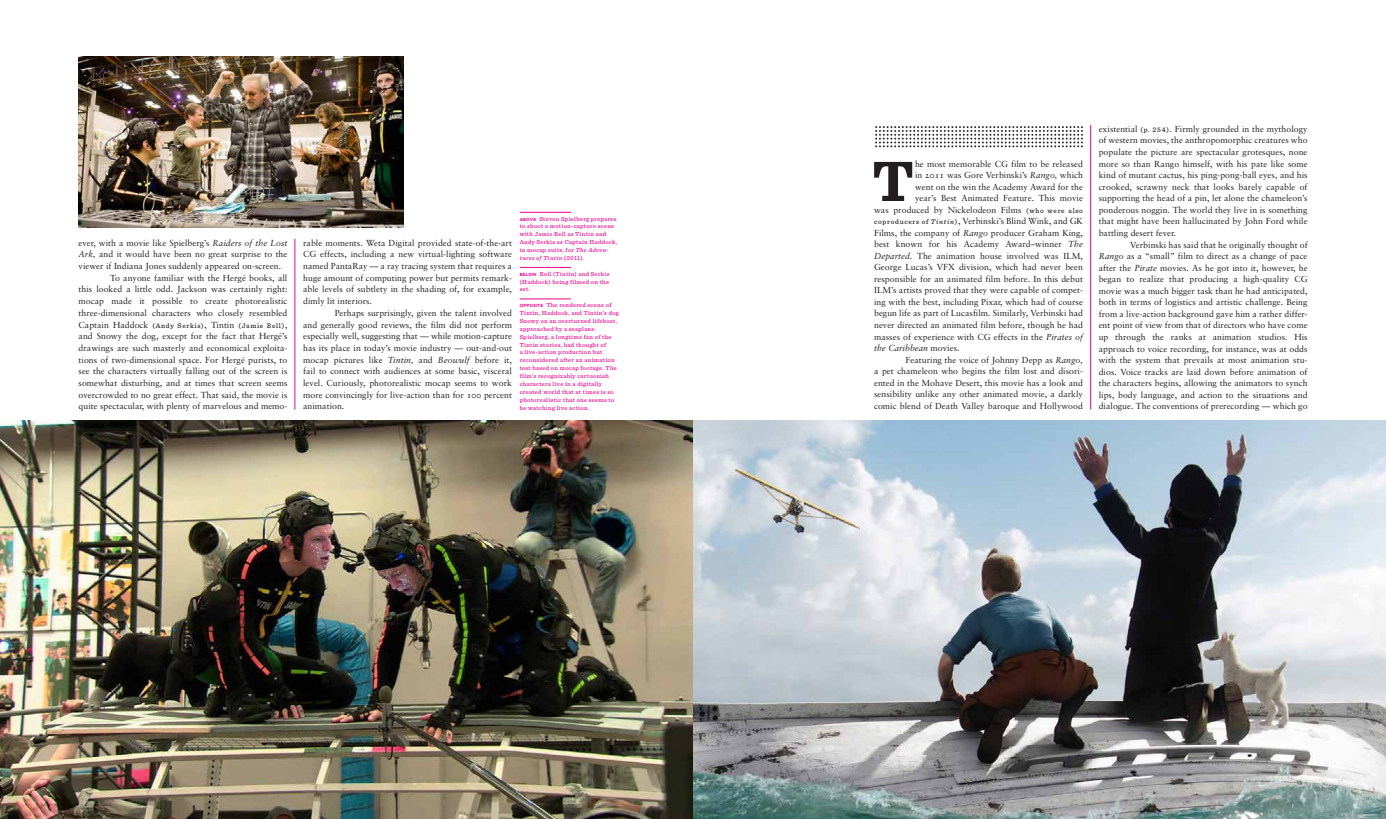
<style>
.page{position:relative;width:1386px;height:819px;background:#fff}
.page>*{position:absolute;margin:0;border:0;box-sizing:border-box;transform-origin:0 0}
.t1{font:700 59.41px "Sentinel";color:#231f20}
.t2{font:8.75px/11.5px "Sabon";letter-spacing:.005em;color:#231f20;text-align:justify}
.t3{font:italic 8.75px "Sabon";letter-spacing:.005em;color:#231f20}
.t4{font:500 7px "Sentinel";letter-spacing:.1em;color:#231f20}
.New_Caption_7_9_50_w{font:500 6.12px/7.9px "Sentinel";letter-spacing:.05em;color:#ed028c}
.s1{font-style:italic}
.s2{font-family:"Sabon";font-weight:400;font-size:8.75px}
.s3{font-family:"Avenir";font-weight:900;font-size:4.38px}
.s4{font-family:"Sabon Roman SC"}
.s5{font-family:"Sentinel";font-weight:500;font-size:7px}
.s6{font-family:"Sentinel";font-weight:500;font-style:italic;font-size:7px}
.s7{font-style:normal}
</style>
<div class="page">
<img style="left:79px;top:57px;width:325px;height:171px">
<img style="left:875px;top:126px;width:208px;height:22px">
<hr style="left:295px;top:239px;width:1px;height:171px;background:#ed028c">
<hr style="left:1090px;top:125px;width:1px;height:285px;background:#ed028c">
<hr style="left:520px;top:212px;width:51px;height:1px;background:#ed028c">
<hr style="left:520px;top:267px;width:51px;height:1px;background:#ed028c">
<hr style="left:520px;top:299px;width:51px;height:1px;background:#ed028c">
<img style="left:0;top:421px;width:1386px;height:398px">
<p class="t2" style="left:79px;top:237px;width:210px">ever, with a movie like Spielberg’s <span class="s1">Raiders of the Lost Ark,</span> and it would have been no great surprise to the viewer if Indiana Jones suddenly appeared on-screen.</p>
<p class="t2" style="left:79px;top:272px;width:210px;text-indent:32px">To anyone familiar with the Hergé books, all this looked a little odd. Jackson was certainly right: mocap made it possible to create photorealistic three-dimensional characters who closely resembled</p>
<p class="t4" style="left:79px;top:320px;width:210px"><span class="s2">Captain Haddock</span> (Andy Serkis)<span class="s2">, Tintin</span> (Jamie Bell)<span class="s2">,</span></p>
<p class="t2" style="left:79px;top:330px;width:210px">and Snowy the dog, except for the fact that Hergé’s drawings are such masterly and economical exploita&shy;tions of two-dimensional space. For Hergé purists, to see the characters virtually falling out of the screen is somewhat disturbing, and at times that screen seems overcrowded to no great effect. That said, the movie is quite spectacular, with plenty of marvelous and memo-</p>
<p class="New_Caption_7_9_50_w" style="left:520px;top:214px;width:99px"><span class="s3">ABOVE</span> Steven Spielberg prepares to shoot a motion-capture scene with Jamie Bell as Tintin and<br>Andy Serkis as Captain Haddock, in mocap suits, for <span class="s1">The Adven&shy;tures of Tintin</span> (2011).</p>
<p class="New_Caption_7_9_50_w" style="left:520px;top:269px;width:91px;text-align:justify"><span class="s3">BELOW</span> Bell (Tintin) and Serkis (Haddock) being filmed on the set.</p>
<p class="New_Caption_7_9_50_w" style="left:520px;top:301px;width:101px"><span class="s3">OPPOSITE</span> The rendered scene of<br>Tintin, Haddock, and Tintin’s dog<br>Snowy on an overturned lifeboat, approached by a seaplane.<br>Spielberg, a longtime fan of the<br>Tintin stories, had thought of<br>a live-action production but reconsidered after an animation test based on mocap footage. The film’s recognizably cartoonish characters live in a digitally created world that at times is so photorealistic that one seems to be watching live action.</p>
<p class="t2" style="left:303px;top:237px;width:210px">rable moments. Weta Digital provided state-of-the-art CG effects, including a new virtual-lighting software named PantaRay — a ray tracing system that requires a huge amount of computing power but permits remark&shy;able levels of subtlety in the shading of, for example, dimly lit interiors.</p>
<p class="t2" style="left:303px;top:307px;width:210px;text-indent:32px">Perhaps surprisingly, given the talent involved and generally good reviews, the film did not perform especially well, suggesting that — while motion-capture has its place in today’s movie industry — out-and-out mocap pictures like <span class="s1">Tintin,</span> and <span class="s1">Beowulf</span> before it, fail to connect with audiences at some basic, visceral level. Curiously, photorealistic mocap seems to work more convincingly for live-action than for <span class="s4">100</span> percent animation.</p>
<p class="t1" style="left:872px;top:134px;width:43px">T</p>
<p class="t2" style="left:915px;top:158px;width:169px">he most memorable CG film to be released</p>
<p class="t2" style="left:915px;top:169px;width:169px">in <span class="s4">2011</span> was Gore Verbinski’s <span class="s1">Rango,</span> which</p>
<p class="t2" style="left:915px;top:181px;width:169px">went on the win the Academy Award for the</p>
<p class="t2" style="left:915px;top:192px;width:169px">year’s Best Animated Feature. This movie</p>
<p class="t2" style="left:874px;top:204px;width:210px">was produced by Nickelodeon Films <span class="s5">(who were also</span></p>
<p class="t2" style="left:874px;top:215px;width:210px"><span class="s5">coproducers of</span> <span class="s6">Tintin</span><span class="s5">)</span>, Verbinski’s Blind Wink, and GK</p>
<p class="t2" style="left:874px;top:227px;width:210px">Films, the company of <span class="s1">Rango</span> producer Graham King,</p>
<p class="t2" style="left:874px;top:238px;width:210px">best known for his Academy Award–winner <span class="s1">The</span></p>
<p class="t2" style="left:874px;top:250px;width:210px"><span class="s1">Departed</span>. The animation house involved was ILM,</p>
<p class="t2" style="left:874px;top:261px;width:210px">George Lucas’s VFX division, which had never been</p>
<p class="t2" style="left:874px;top:273px;width:210px">responsible for an animated film before. In this debut</p>
<p class="t2" style="left:874px;top:284px;width:210px">ILM’s artists proved that they were capable of compet-</p>
<p class="t2" style="left:874px;top:296px;width:210px">ing with the best, including Pixar, which had of course</p>
<p class="t2" style="left:874px;top:308px;width:210px">begun life as part of Lucasfilm. Similarly, Verbinski had</p>
<p class="t2" style="left:874px;top:319px;width:210px">never directed an animated film before, though he had</p>
<p class="t2" style="left:874px;top:331px;width:210px">masses of experience with CG effects in the <span class="s1">Pirates of</span></p>
<p class="t3" style="left:874px;top:343px;width:87px">the Caribbean <span class="s7">movies.</span></p>
<p class="t2" style="left:874px;top:354px;width:210px;text-indent:31px">Featuring the voice of Johnny Depp as <span class="s1">Rango, </span>a pet chameleon who begins the film lost and disori&shy;ented in the Mohave Desert, this movie has a look and sensibility unlike any other animated movie, a darkly comic blend of Death Valley baroque and Hollywood</p>
<p class="t2" style="left:1099px;top:123px;width:210px">existential <span class="s5">(p. 254)</span>. Firmly grounded in the mythology of western movies, the anthropomorphic creatures who populate the picture are spectacular grotesques, none more so than Rango himself, with his pate like some kind of mutant cactus, his ping-pong-ball eyes, and his crooked, scrawny neck that looks barely capable of supporting the head of a pin, let alone the chameleon’s ponderous noggin. The world they live in is something that might have been hallucinated by John Ford while battling desert fever.</p>
<p class="t2" style="left:1099px;top:239px;width:210px;text-indent:32px">Verbinski has said that he originally thought of <span class="s1">Rango</span> as a “small” film to direct as a change of pace after the <span class="s1">Pirate</span> movies. As he got into it, however, he began to realize that producing a high-quality CG movie was a much bigger task than he had anticipated, both in terms of logistics and artistic challenge. Being from a live-action background gave him a rather differ&shy;ent point of view from that of directors who have come up through the ranks at animation studios. His approach to voice recording, for instance, was at odds with the system that prevails at most animation stu&shy;dios. Voice tracks are laid down before animation of the characters begins, allowing the animators to synch lips, body language, and action to the situations and dialogue. The conventions of prerecording — which go</p>
</div>
